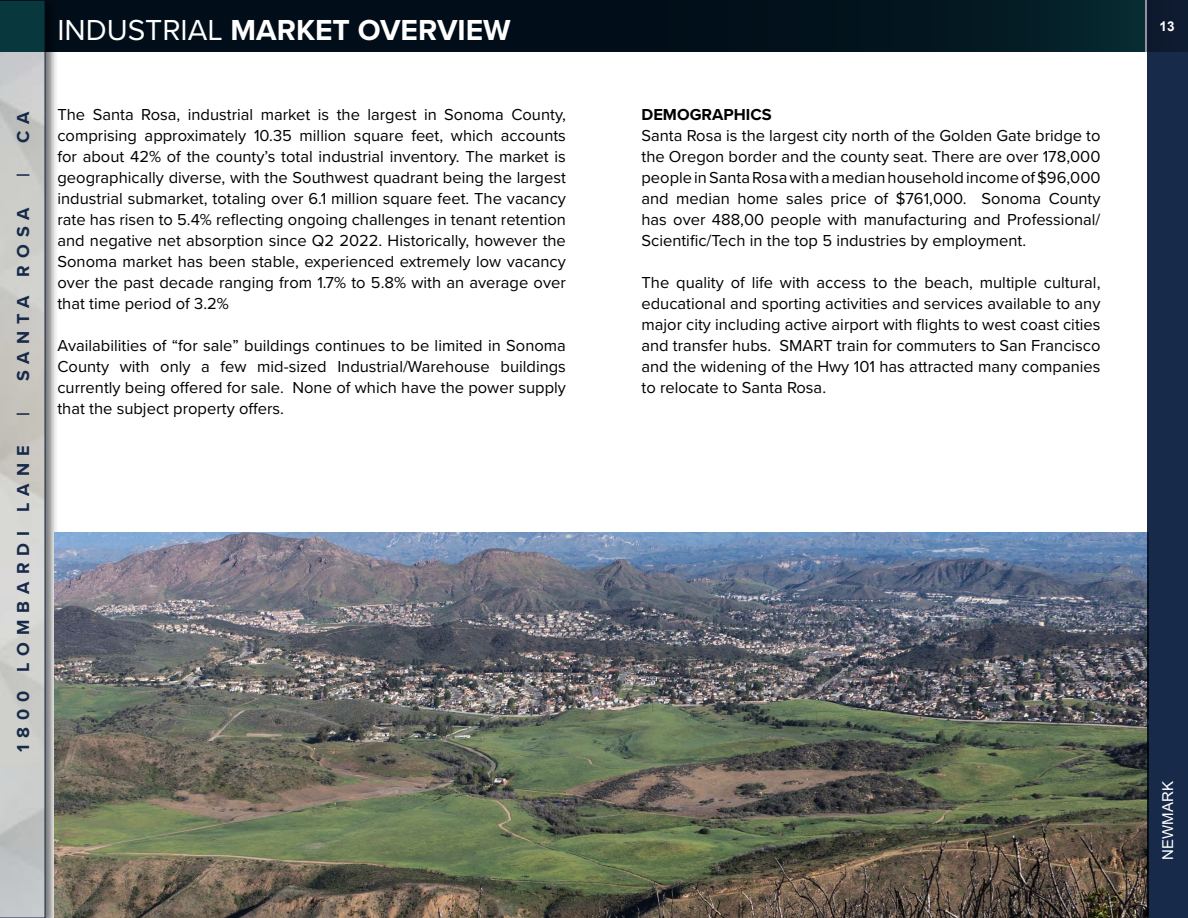
<style>
.page{position:relative;width:1188px;height:918px;background:#fff}
.page>*{position:absolute;margin:0;border:0;box-sizing:border-box;transform-origin:0 0}
.t1{font:700 30px "Proxima Nova";color:#fff}
.t2{font:700 18px "Proxima Nova";letter-spacing:.39em;color:#172a49}
.t3{font:16.5px/21px "Proxima Nova";color:#000;text-align:justify}
.t4{font:700 16.5px "Proxima Nova";color:#000}
.t5{font:15px "Arial";color:#fff}
.t6{font:700 13.5px "Arial";color:#fff}
.s1{font-weight:400}
</style>
<div class="page">
<div style="left:0;top:0;width:58px;height:918px;background:#000;opacity:.75"></div>
<svg style="left:0;top:52px;width:45px;height:866px;background:#cbcbc8"></svg>
<svg style="left:0;top:0;width:1145px;height:52px;background:#02131d"></svg>
<img style="left:54px;top:532px;width:1094px;height:386px">
<div style="left:1148px;top:0;width:40px;height:918px;background:#172a49"></div>
<p class="t2" style="left:10px;top:143px;width:33px;rotate:-90deg">C A</p>
<p class="t2" style="left:10px;top:177px;width:5px;rotate:-90deg">|</p>
<p class="t2" style="left:10px;top:381px;width:176px;rotate:-90deg">SANTA ROSA</p>
<p class="t2" style="left:10px;top:416px;width:5px;rotate:-90deg">|</p>
<p class="t2" style="left:10px;top:752px;width:308px;rotate:-90deg">1800 LOMBARDI LANE</p>
<p class="t1" style="left:57px;top:8px;width:455px"><span class="s1">INDUSTRIAL</span> MARKET OVERVIEW</p>
<p class="t3" style="left:57px;top:103px;width:510px">The Santa Rosa, industrial market is the largest in Sonoma County, comprising approximately 10.35 million square feet, which accounts for about 42% of the county’s total industrial inventory. The market is geographically diverse, with the Southwest quadrant being the largest industrial submarket, totaling over 6.1 million square feet. The vacancy rate has risen to 5.4% reflecting ongoing challenges in tenant retention and negative net absorption since Q2 2022. Historically, however the Sonoma market has been stable, experienced extremely low vacancy over the past decade ranging from 1.7% to 5.8% with an average over that time period of 3.2%</p>
<p class="t3" style="left:57px;top:334px;width:510px">Availabilities of “for sale” buildings continues to be limited in Sonoma County with only a few mid-sized Industrial/Warehouse buildings currently being offered for sale. None of which have the power supply that the subject property offers.</p>
<p class="t4" style="left:642px;top:102px;width:132px">DEMOGRAPHICS</p>
<p class="t3" style="left:642px;top:124px;width:461px">Santa Rosa is the largest city north of the Golden Gate bridge to the Oregon border and the county seat. There are over 178,000 people in Santa Rosa with a median household income of $96,000 and median home sales price of $761,000. Sonoma County has over 488,00 people with manufacturing and Professional/ Scientific/Tech in the top 5 industries by employment.</p>
<p class="t3" style="left:642px;top:271px;width:461px">The quality of life with access to the beach, multiple cultural, educational and sporting activities and services available to any major city including active airport with flights to west coast cities and transfer hubs. SMART train for commuters to San Francisco and the widening of the Hwy 101 has attracted many companies to relocate to Santa Rosa.</p>
<p class="t6" style="left:1160px;top:17px;width:17px">13</p>
<p class="t5" style="left:1158px;top:860px;width:80px;rotate:-90deg">NEWMARK</p>
</div>
